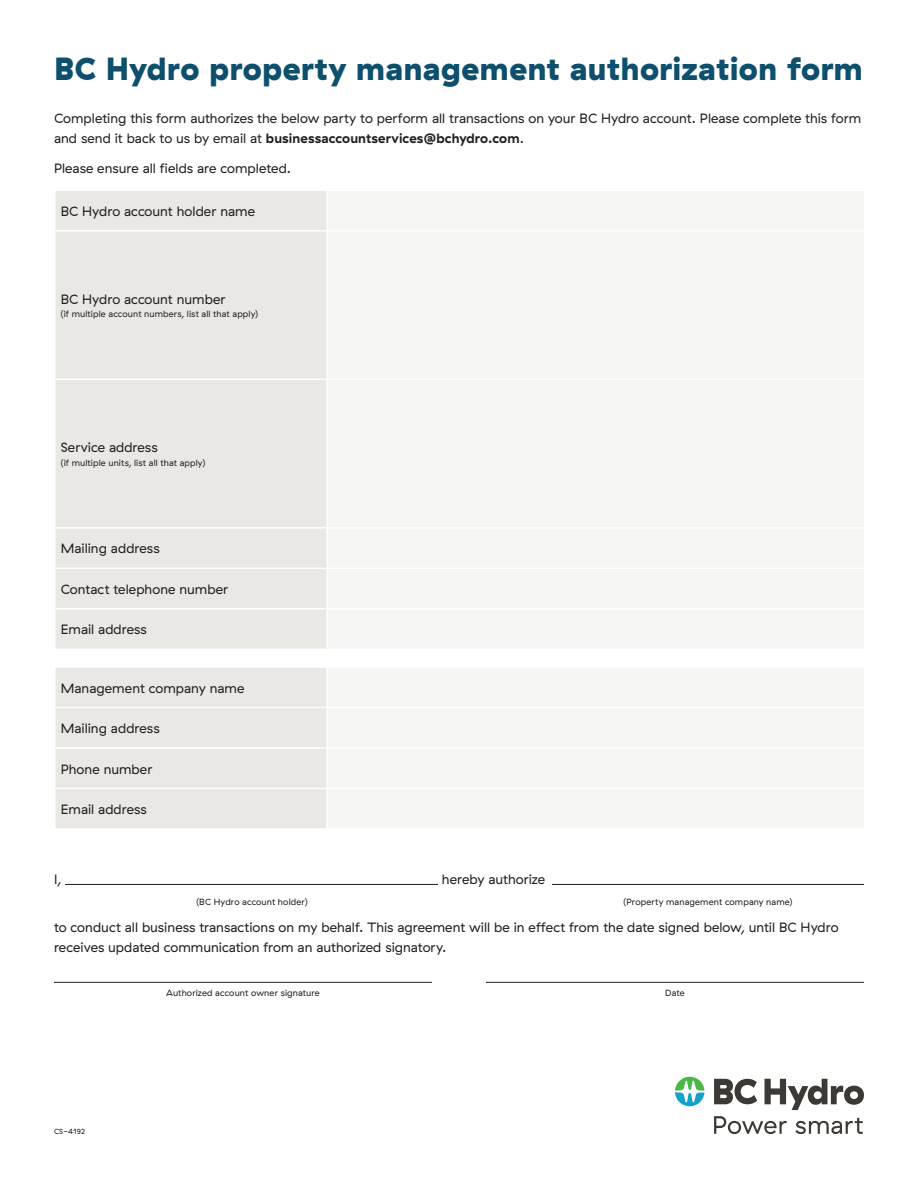
<style>
.page{position:relative;width:918px;height:1188px;background:#fff}
.page>*{position:absolute;margin:0;border:0;box-sizing:border-box;transform-origin:0 0}
.t1{font:900 32.1px "GT Haptik";letter-spacing:.015em;color:#0d4f6c}
.t2{font:13.5px/20.2px "GT Haptik";letter-spacing:.005em;color:#231f20}
.t3{font:9px "GT Haptik";letter-spacing:.015em;color:#231f20}
.t4{font:7.5px "GT Haptik";letter-spacing:.02em;color:#231f20}
.s1{font-weight:700}
</style>
<div class="page">
<hr style="left:65px;top:884px;width:373px;height:1px;background:#231f20">
<hr style="left:552px;top:884px;width:312px;height:1px;background:#231f20">
<hr style="left:54px;top:982px;width:378px;height:1px;background:#231f20">
<hr style="left:486px;top:982px;width:378px;height:1px;background:#231f20">
<div style="left:56px;top:191px;width:270px;height:458px;background:#eae8e5"></div>
<hr style="left:54px;top:230px;width:273px;height:2px;background:#fff">
<hr style="left:54px;top:379px;width:273px;height:1px;background:#fff">
<hr style="left:54px;top:527px;width:273px;height:2px;background:#fff">
<hr style="left:54px;top:568px;width:273px;height:1px;background:#fff">
<hr style="left:54px;top:608px;width:273px;height:2px;background:#fff">
<div style="left:56px;top:668px;width:270px;height:160px;background:#eae8e5"></div>
<hr style="left:54px;top:707px;width:273px;height:1px;background:#fff">
<hr style="left:54px;top:747px;width:273px;height:2px;background:#fff">
<hr style="left:54px;top:788px;width:273px;height:1px;background:#fff">
<svg style="left:675px;top:1077px;width:29px;height:29px"></svg>
<svg style="left:714px;top:1079px;width:43px;height:25px"></svg>
<svg style="left:765px;top:1079px;width:99px;height:31px"></svg>
<svg style="left:714px;top:1116px;width:73px;height:18px"></svg>
<svg style="left:795px;top:1118px;width:68px;height:16px"></svg>
<h1 class="t1" style="left:54px;top:48px;width:810px">BC Hydro property management authorization form</h1>
<p class="t2" style="left:54px;top:108px;width:809px">Completing this form authorizes the below party to perform all transactions on your BC Hydro account. Please complete this form and send it back to us by email at <span class="s1">businessaccountservices@bchydro.com</span>.</p>
<p class="t2" style="left:54px;top:159px;width:239px">Please ensure all fields are completed.</p>
<p class="t2" style="left:61px;top:201px;width:196px">BC Hydro account holder name</p>
<p class="t2" style="left:61px;top:289px;width:166px">BC Hydro account number</p>
<p class="t3" style="left:61px;top:309px;width:199px">(if multiple account numbers, list all that apply)</p>
<p class="t2" style="left:61px;top:438px;width:98px">Service address</p>
<p class="t3" style="left:61px;top:457px;width:146px">(if multiple units, list all that apply)</p>
<p class="t2" style="left:61px;top:539px;width:100px">Mailing address</p>
<p class="t2" style="left:61px;top:579px;width:169px">Contact telephone number</p>
<p class="t2" style="left:61px;top:620px;width:88px">Email address</p>
<p class="t2" style="left:61px;top:678px;width:185px">Management company name</p>
<p class="t2" style="left:61px;top:718px;width:100px">Mailing address</p>
<p class="t2" style="left:61px;top:759px;width:93px">Phone number</p>
<p class="t2" style="left:61px;top:799px;width:88px">Email address</p>
<p class="t2" style="left:54px;top:870px;width:9px">I,</p>
<p class="t2" style="left:442px;top:870px;width:105px">hereby authorize</p>
<p class="t3" style="left:196px;top:896px;width:113px">(BC Hydro account holder)</p>
<p class="t3" style="left:624px;top:896px;width:170px">(Property management company name)</p>
<p class="t2" style="left:54px;top:917px;width:786px">to conduct all business transactions on my behalf. This agreement will be in effect from the date signed below, until BC Hydro receives updated communication from an authorized signatory.</p>
<p class="t3" style="left:166px;top:987px;width:155px">Authorized account owner signature</p>
<p class="t3" style="left:665px;top:987px;width:21px">Date</p>
<p class="t4" style="left:54px;top:1127px;width:33px">CS-4192</p>
</div>
